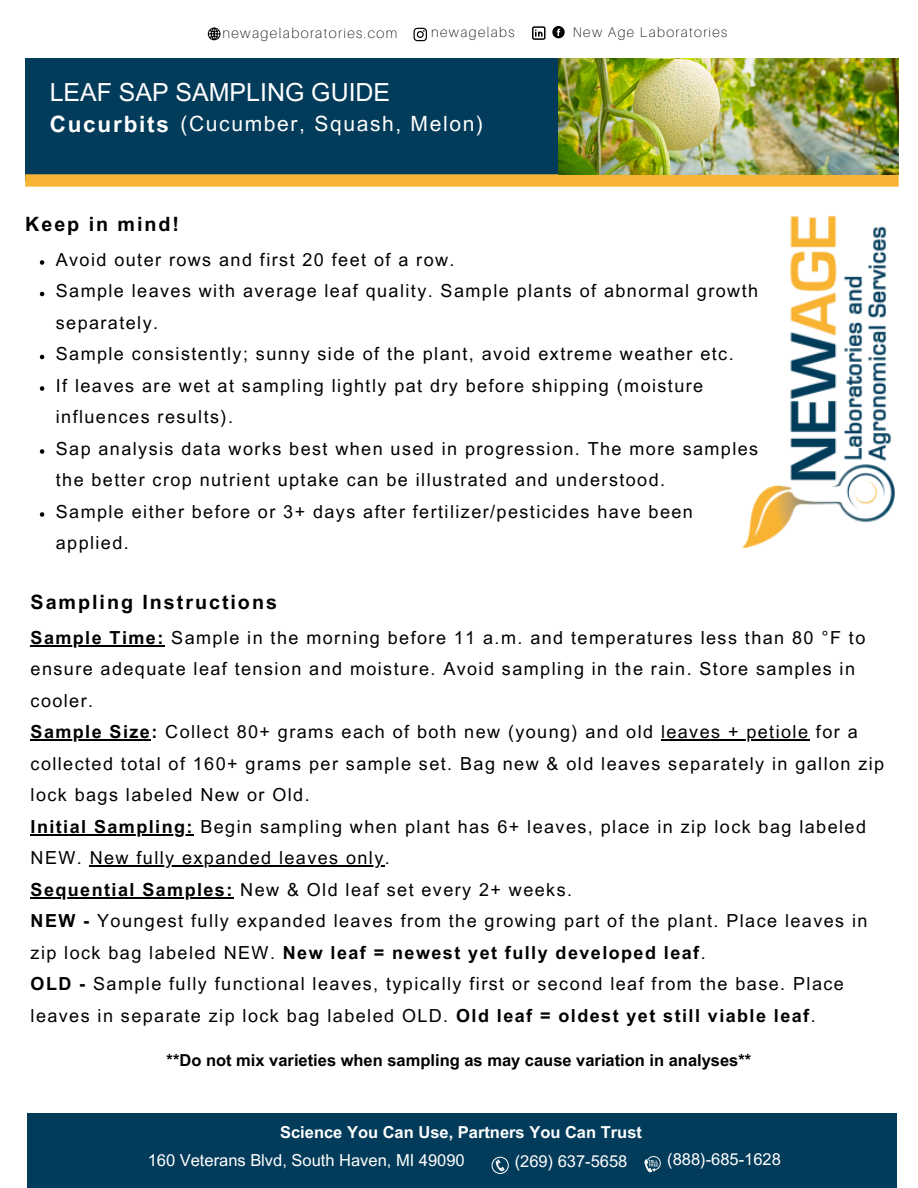
<style>
.page{position:relative;width:918px;height:1188px;background:#fff}
.page>*{position:absolute;margin:0;border:0;box-sizing:border-box;transform-origin:0 0}
.t1{font:24.9px "Arial MT Pro";color:#fff}
.t2{font:700 22.5px "Arial MT Pro";letter-spacing:.08em;color:#fff}
.t3{font:21px "Arial MT Pro";letter-spacing:.08em;color:#fff}
.t4{font:700 19.65px "Arial MT Pro";letter-spacing:.1em;color:#000}
.t5{font:18px/31.5px "Arial MT Pro";letter-spacing:.08em;color:#000}
.t6{font:700 16.5px "Arial MT Pro";color:#000}
.t7{font:16.5px "Arial MT Pro";color:#fff}
.t8{font:700 16.5px "Arial MT Pro";color:#fff}
.t9{font:100 14.1px "Aileron";letter-spacing:.1em;color:#000}
.t10{font:100 13.95px "Aileron";letter-spacing:.1em;color:#000}
.s1{font-weight:700}
</style>
<div class="page">
<img style="left:742px;top:216px;width:152px;height:332px">
<div style="left:25px;top:58px;width:534px;height:122px;background:#033c5b"></div>
<div style="left:25px;top:174px;width:874px;height:13px;background:#f7b333"></div>
<svg style="left:208px;top:28px;width:12px;height:12px"></svg>
<svg style="left:414px;top:28px;width:13px;height:13px"></svg>
<svg style="left:552px;top:26px;width:13px;height:12px"></svg>
<svg style="left:532px;top:26px;width:14px;height:14px"></svg>
<div style="left:27px;top:1114px;width:870px;height:74px;background:#033c5b"></div>
<svg style="left:492px;top:1157px;width:16px;height:17px"></svg>
<svg style="left:644px;top:1156px;width:17px;height:17px"></svg>
<img style="left:559px;top:58px;width:340px;height:116px">
<hr style="left:31px;top:645px;width:134px;height:1px;background:#000">
<hr style="left:31px;top:740px;width:120px;height:1px;background:#000">
<hr style="left:661px;top:740px;width:149px;height:1px;background:#000">
<hr style="left:31px;top:834px;width:163px;height:1px;background:#000">
<hr style="left:90px;top:866px;width:295px;height:1px;background:#000">
<hr style="left:31px;top:897px;width:111px;height:1px;background:#000">
<hr style="left:142px;top:897px;width:92px;height:1px;background:#000">
<svg style="left:40px;top:260px;width:4px;height:5px"></svg>
<svg style="left:40px;top:292px;width:4px;height:4px"></svg>
<svg style="left:40px;top:355px;width:4px;height:4px"></svg>
<svg style="left:40px;top:386px;width:4px;height:5px"></svg>
<svg style="left:40px;top:449px;width:4px;height:5px"></svg>
<svg style="left:40px;top:512px;width:4px;height:5px"></svg>
<p class="t9" style="left:222px;top:24px;width:177px">newagelaboratories.com</p>
<p class="t10" style="left:431px;top:24px;width:85px">newagelabs</p>
<p class="t10" style="left:573px;top:23px;width:156px">New Age Laboratories</p>
<p class="t1" style="left:50px;top:83px;width:342px">LEAF SAP SAMPLING GUIDE</p>
<h4 class="t2" style="left:50px;top:116px;width:121px">Cucurbits</h4>
<h6 class="t3" style="left:180px;top:116px;width:304px">(Cucumber, Squash, Melon)</h6>
<p class="t4" style="left:25px;top:217px;width:155px">Keep in mind!</p>
<h6 class="t5" style="left:56px;top:246px;width:400px">Avoid outer rows and first 20 feet of a row.</h6>
<h5 class="t5" style="left:56px;top:278px;width:704px">Sample leaves with average leaf quality. Sample plants of abnormal growth separately.</h5>
<h5 class="t5" style="left:56px;top:341px;width:679px">Sample consistently; sunny side of the plant, avoid extreme weather etc.</h5>
<h6 class="t5" style="left:56px;top:372px;width:649px">If leaves are wet at sampling lightly pat dry before shipping (moisture influences results).</h6>
<p class="t5" style="left:56px;top:435px;width:704px">Sap analysis data works best when used in progression. The more samples the better crop nutrient uptake can be illustrated and understood.</p>
<h6 class="t5" style="left:56px;top:498px;width:639px">Sample either before or 3+ days after fertilizer/pesticides have been applied.</h6>
<p class="t4" style="left:31px;top:595px;width:248px">Sampling Instructions</p>
<h3 class="t5" style="left:31px;top:624px;width:836px"><span class="s1">Sample Time:</span> Sample in the morning before 11 a.m. and temperatures less than 80 °F to ensure adequate leaf tension and moisture. Avoid sampling in the rain. Store samples in cooler.</h3>
<p class="t5" style="left:31px;top:719px;width:829px"><span class="s1">Sample Size:</span> Collect 80+ grams each of both new (young) and old leaves + petiole for a</p>
<p class="t5" style="left:31px;top:750px;width:855px">collected total of 160+ grams per sample set. Bag new &amp; old leaves separately in gallon zip lock bags labeled New or Old.</p>
<p class="t5" style="left:31px;top:813px;width:837px"><span class="s1">Initial Sampling:</span> Begin sampling when plant has 6+ leaves, place in zip lock bag labeled<br>NEW. New fully expanded leaves only.</p>
<p class="t5" style="left:31px;top:876px;width:543px"><span class="s1">Sequential Samples:</span> New &amp; Old leaf set every 2+ weeks.</p>
<p class="t5" style="left:31px;top:908px;width:838px"><span class="s1">NEW -</span> Youngest fully expanded leaves from the growing part of the plant. Place leaves in zip lock bag labeled NEW. <span class="s1">New leaf = newest yet fully developed leaf</span>.<br><span class="s1">OLD -</span> Sample fully functional leaves, typically first or second leaf from the base. Place leaves in separate zip lock bag labeled OLD. <span class="s1">Old leaf = oldest yet still viable leaf</span>.</p>
<h3 class="t6" style="left:167px;top:1054px;width:586px">**Do not mix varieties when sampling as may cause variation in analyses**</h3>
<p class="t8" style="left:280px;top:1126px;width:363px">Science You Can Use, Partners You Can Trust</p>
<p class="t7" style="left:148px;top:1154px;width:319px">160 Veterans Blvd, South Haven, MI 49090</p>
<p class="t7" style="left:515px;top:1155px;width:114px">(269) 637-5658</p>
<h1 class="t7" style="left:667px;top:1153px;width:115px">(888)-685-1628</h1>
</div>
